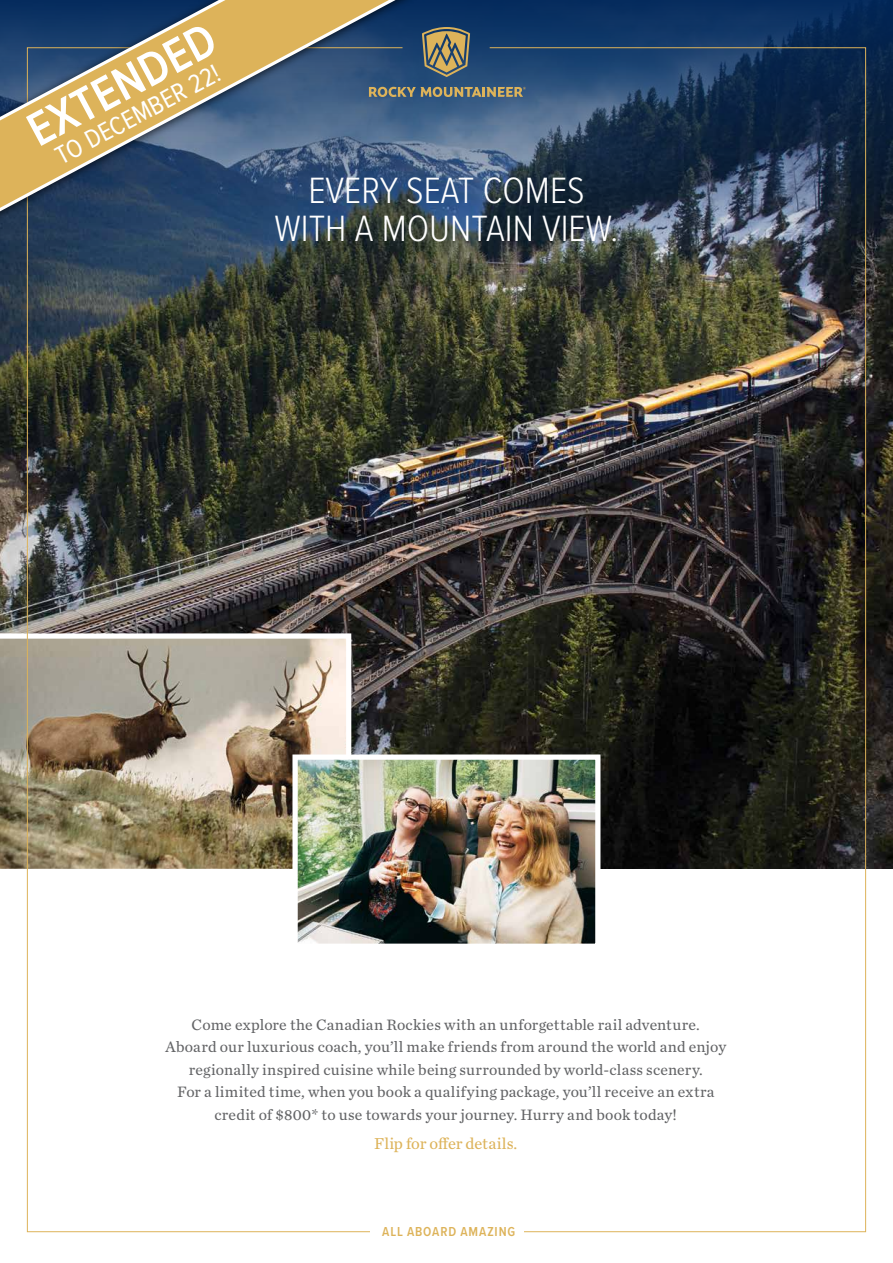
<style>
.page{position:relative;width:893px;height:1263px;background:#fff}
.page>*{position:absolute;margin:0;border:0;box-sizing:border-box;transform-origin:0 0}
.t1{font:600 49.05px "Proxima Nova Cond";color:#fff}
.t2{font:300 37.95px/38px "Proxima Nova Cond";color:#fff;text-align:center}
.t3{font:26.55px "Proxima Nova Cond";color:#fff}
.t4{font:16.5px "Chronicle Text G2";letter-spacing:-.005em;color:#ddb35a}
.t5{font:15.75px/22.4px "Chronicle Text G2";letter-spacing:.015em;color:#636466;text-align:center}
.t6{font:600 13.5px "Proxima Nova Cond";letter-spacing:.065em;color:#ddb35a}
</style>
<div class="page">
<img style="left:0;top:326px;width:893px;height:542px">
<svg style="left:0;top:0;width:893px;height:326px;background:#102e53"></svg>
<svg style="left:0;top:633px;width:27px;height:241px;background:#999380"></svg>
<img style="left:27px;top:47px;width:839px;height:1185px">
<svg style="left:441px;top:27px;width:29px;height:50px"></svg>
<svg style="left:441px;top:87px;width:85px;height:10px"></svg>
<div style="left:370px;top:1225px;width:154px;height:11px;background:#fff"></div>
<svg style="left:0;top:0;width:441px;height:260px;background:#5d686b"></svg>
<h1 class="t1" style="left:17px;top:107px;width:208px;rotate:-28deg">EXTENDED</h1>
<h3 class="t3" style="left:50px;top:143px;width:184px;rotate:-28deg">TO DECEMBER 22!</h3>
<h2 class="t2" style="left:275px;top:172px;width:345px">EVERY SEAT COMES<br>WITH A MOUNTAIN VIEW.</h2>
<p class="t5" style="left:165px;top:1013px;width:562px">Come explore the Canadian Rockies with an unforgettable rail adventure.<br>Aboard our luxurious coach, you’ll make friends from around the world and enjoy regionally inspired cuisine while being surrounded by world-class scenery.<br>For a limited time, when you book a qualifying package, you’ll receive an extra credit of $800* to use towards your journey. Hurry and book today!</p>
<p class="t4" style="left:374px;top:1130px;width:145px">Flip for offer details.</p>
<p class="t6" style="left:382px;top:1223px;width:135px">ALL ABOARD AMAZING</p>
</div>
